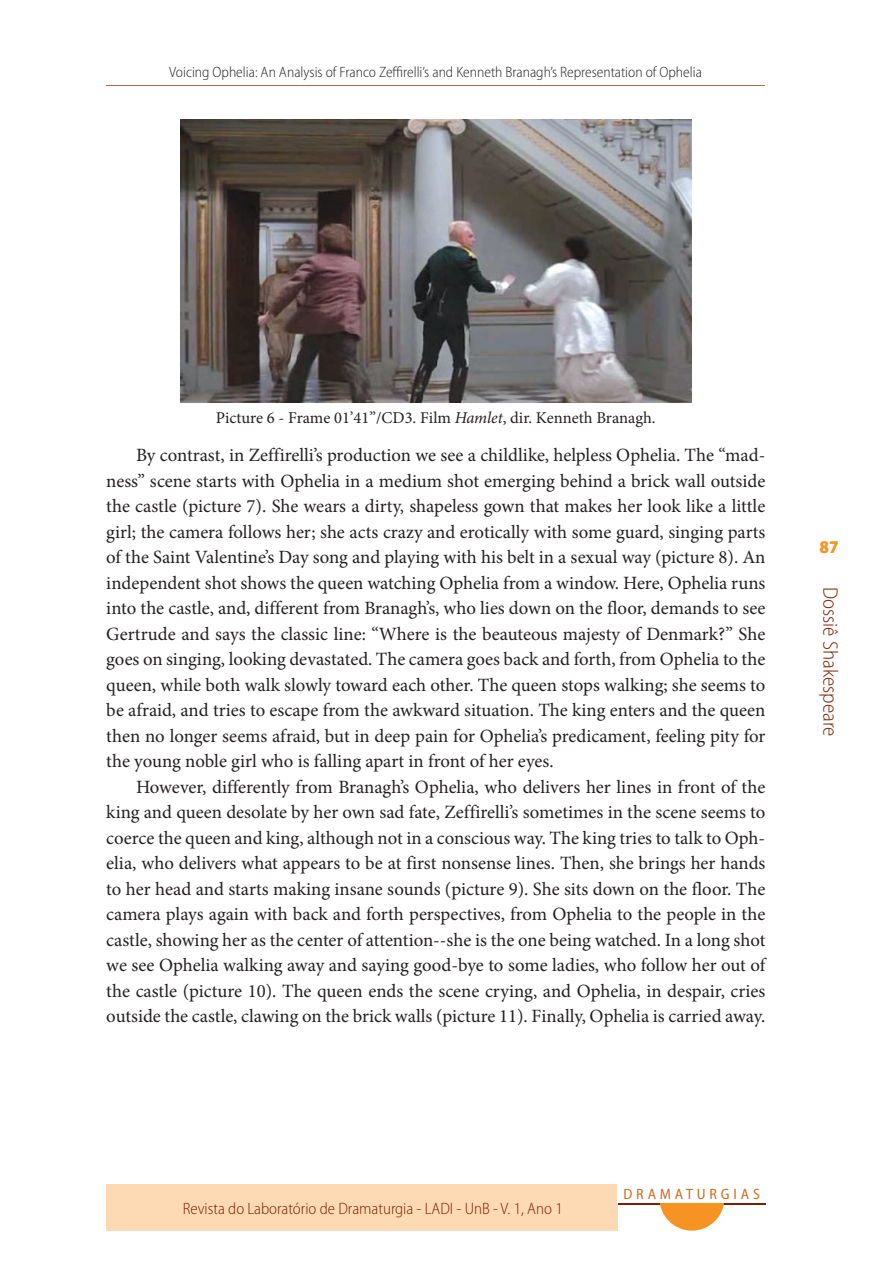
<style>
.page{position:relative;width:893px;height:1263px;background:#fff}
.page>*{position:absolute;margin:0;border:0;box-sizing:border-box;transform-origin:0 0}
.t1{font:300 semi-condensed 21px "Myriad Pro";color:#7c2000}
.t2{font:18.75px/25.5px "Minion Pro";color:#231f20;text-align:justify}
.t3{font:900 semi-condensed 18px "Myriad Pro";color:#f69323}
.t4{font:16.5px "Minion Pro";color:#231f20}
.t5{font:300 semi-condensed 16.5px "Myriad Pro";color:#7c2000}
.t6{font:300 semi-condensed 15px "Myriad Pro";color:#231f20}
.t7{font:semi-condensed 15px "Myriad Pro";letter-spacing:.26em;color:#d06a1e}
.s1{font-style:italic}
</style>
<div class="page">
<hr style="left:618px;top:1203px;width:148px;height:1px;background:#7c2000">
<div style="left:106px;top:1184px;width:511px;height:46px;background:#fddab4"></div>
<div style="left:659px;top:1165px;width:65px;height:65px;background:#f69323;border-radius:50%"></div>
<div style="left:618px;top:1157px;width:148px;height:46px;background:#fff"></div>
<hr style="left:106px;top:85px;width:659px;height:1px;background:#ac6849">
<img style="left:181px;top:119px;width:510px;height:283px">
<p class="t6" style="left:169px;top:64px;width:534px">Voicing Ophelia: An Analysis of Franco Zeffirelli’s and Kenneth Branagh’s Representation of Ophelia</p>
<p class="t4" style="left:216px;top:407px;width:441px">Picture 6 - Frame 01’41”/CD3. Film <span class="s1">Hamlet</span>, dir. Kenneth Branagh.</p>
<p class="t2" style="left:106px;top:443px;width:661px;text-indent:30px">By contrast, in Zeffirelli’s production we see a childlike, helpless Ophelia. The “mad&shy;ness” scene starts with Ophelia in a medium shot emerging behind a brick wall outside the castle (picture 7). She wears a dirty, shapeless gown that makes her look like a little girl; the camera follows her; she acts crazy and erotically with some guard, singing parts of the Saint Valentine’s Day song and playing with his belt in a sexual way (picture 8). An independent shot shows the queen watching Ophelia from a window. Here, Ophelia runs into the castle, and, different from Branagh’s, who lies down on the floor, demands to see Gertrude and says the classic line: “Where is the beauteous majesty of Denmark?” She goes on singing, looking devastated. The camera goes back and forth, from Ophelia to the queen, while both walk slowly toward each other. The queen stops walking; she seems to be afraid, and tries to escape from the awkward situation. The king enters and the queen then no longer seems afraid, but in deep pain for Ophelia’s predicament, feeling pity for the young noble girl who is falling apart in front of her eyes.</p>
<p class="t2" style="left:106px;top:774px;width:661px;text-indent:30px">However, differently from Branagh’s Ophelia, who delivers her lines in front of the king and queen desolate by her own sad fate, Zeffirelli’s sometimes in the scene seems to coerce the queen and king, although not in a conscious way. The king tries to talk to Oph&shy;elia, who delivers what appears to be at first nonsense lines. Then, she brings her hands to her head and starts making insane sounds (picture 9). She sits down on the floor. The camera plays again with back and forth perspectives, from Ophelia to the people in the castle, showing her as the center of attention--she is the one being watched. In a long shot we see Ophelia walking away and saying good-bye to some ladies, who follow her out of the castle (picture 10). The queen ends the scene crying, and Ophelia, in despair, cries outside the castle, clawing on the brick walls (picture 11). Finally, Ophelia is carried away.</p>
<p class="t3" style="left:820px;top:537px;width:21px">87</p>
<p class="t1" style="left:842px;top:587px;width:151px;rotate:90deg">Dossiê Shakespeare</p>
<p class="t5" style="left:183px;top:1199px;width:381px">Revista do Laboratório de Dramaturgia - LADI - UnB - V. 1, Ano 1</p>
<p class="t7" style="left:623px;top:1185px;width:138px">DRAMATURGIAS</p>
</div>
